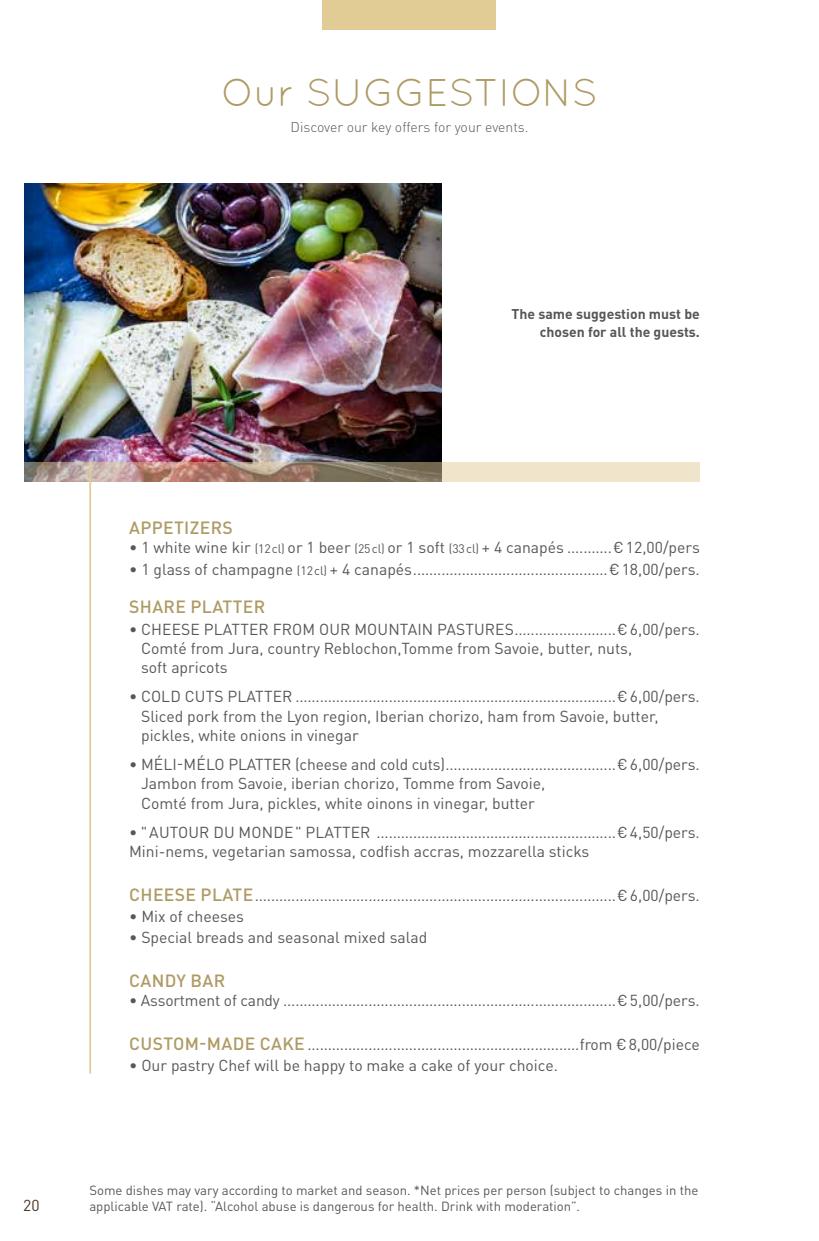
<style>
.page{position:relative;width:819px;height:1241px;background:#fff}
.page>*{position:absolute;margin:0;border:0;box-sizing:border-box;transform-origin:0 0}
.t1{font:38.5px "Quicksand";color:#ae9a64}
.t2{font:500 17.5px "DIN Pro";letter-spacing:.02em;color:#ae9a64}
.t3{font:15.75px/19.2px "DIN Pro";color:#575756}
.t4{font:15.75px "DIN Pro";color:#503629}
.t5{font:700 14px/18.4px "DIN Pro";color:#575756;text-align:right}
.t6{font:300 14px "DIN Pro";color:#575756}
.t7{font:13.12px/15.8px "DIN Pro";color:#575756}
.s1{font-size:12.25px}
.s2{font-weight:500;font-size:17.5px;color:#ae9a64}
</style>
<div class="page">
<div style="left:322px;top:0;width:174px;height:30px;background:#e1cc95"></div>
<img style="left:25px;top:184px;width:416px;height:277px">
<svg style="left:25px;top:461px;width:674px;height:20px"></svg>
<hr style="left:89px;top:461px;width:2px;height:612px;background:#e1cc95">
<h1 class="t1" style="left:221px;top:71px;width:378px">Our SUGGESTIONS</h1>
<p class="t6" style="left:290px;top:116px;width:239px">Discover our key offers for your events.</p>
<p class="t5" style="left:511px;top:302px;width:190px">The same suggestion must be chosen for all the guests.</p>
<p class="t4" style="left:23px;top:1192px;width:18px">20</p>
<p class="t2" style="left:129px;top:513px;width:105px">APPETIZERS</p>
<p class="t3" style="left:129px;top:536px;width:572px">• 1 white wine kir <span class="s1">(12cl)</span> or 1 beer <span class="s1">(25cl)</span> or 1 soft <span class="s1">(33cl)</span> + 4 canapés ...........€12,00/pers</p>
<p class="t3" style="left:129px;top:557px;width:572px">• 1 glass of champagne <span class="s1">(12cl)</span> + 4 canapés................................................€18,00/pers.</p>
<p class="t2" style="left:129px;top:592px;width:137px">SHARE PLATTER</p>
<p class="t3" style="left:141px;top:617px;width:560px;text-indent:-12px">• CHEESE PLATTER FROM OUR MOUNTAIN PASTURES.........................€6,00/pers.<br>Comté from Jura, country Reblochon,Tomme from Savoie, butter, nuts,<br>soft apricots</p>
<p class="t3" style="left:141px;top:685px;width:560px;text-indent:-12px">• COLD CUTS PLATTER ...............................................................................€6,00/pers.<br>Sliced pork from the Lyon region, Iberian chorizo, ham from Savoie, butter, pickles, white onions in vinegar</p>
<p class="t3" style="left:141px;top:753px;width:560px;text-indent:-12px">• MÉLI-MÉLO PLATTER (cheese and cold cuts)..........................................€6,00/pers.<br>Jambon from Savoie, iberian chorizo, Tomme from Savoie,<br>Comté from Jura, pickles, white oinons in vinegar, butter</p>
<p class="t3" style="left:129px;top:820px;width:572px">• "AUTOUR DU MONDE" PLATTER ...........................................................€4,50/pers.<br>Mini-nems, vegetarian samossa, codfish accras, mozzarella sticks</p>
<p class="t3" style="left:129px;top:884px;width:572px"><span class="s2">CHEESE PLATE</span>.........................................................................................€6,00/pers.</p>
<p class="t3" style="left:129px;top:905px;width:117px">• Mix of cheeses</p>
<p class="t3" style="left:129px;top:925px;width:300px">• Special breads and seasonal mixed salad</p>
<p class="t2" style="left:129px;top:966px;width:97px">CANDY BAR</p>
<p class="t3" style="left:129px;top:989px;width:572px">• Assortment of candy ..................................................................................€5,00/pers.</p>
<p class="t3" style="left:129px;top:1033px;width:572px"><span class="s2">CUSTOM-MADE CAKE</span> ...................................................................from €8,00/piece</p>
<p class="t3" style="left:129px;top:1054px;width:430px">• Our pastry Chef will be happy to make a cake of your choice.</p>
<p class="t7" style="left:89px;top:1181px;width:610px">Some dishes may vary according to market and season. *Net prices per person (subject to changes in the applicable VAT rate). “Alcohol abuse is dangerous for health. Drink with moderation”.</p>
</div>
